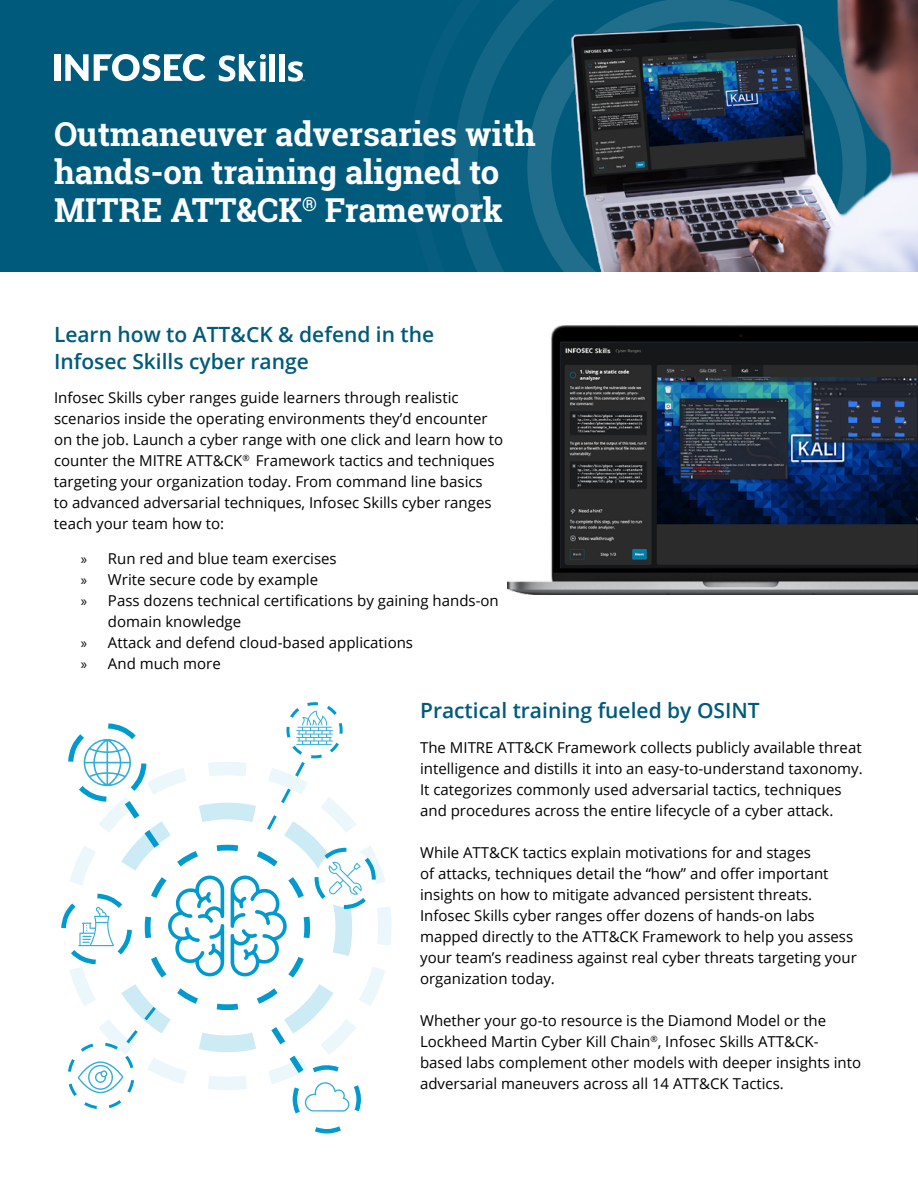
<style>
.page{position:relative;width:918px;height:1188px;background:#fff}
.page>*{position:absolute;margin:0;border:0;box-sizing:border-box;transform-origin:0 0}
.t1{font:700 33px/38px "Roboto Slab";color:#fff}
.t2{font:600 21px/27px "Open Sans";color:#005a7c}
.t3{font:15px/21px "Open Sans";color:#000}
.s1{font-family:"Myriad Pro"}
</style>
<div class="page">
<div style="left:0;top:0;width:918px;height:272px;background:#005a7c"></div>
<svg style="left:454px;top:7px;width:464px;height:319px"></svg>
<img style="left:514px;top:0;width:404px;height:272px">
<img style="left:507px;top:326px;width:411px;height:268px">
<div style="left:54px;top:54px;width:6px;height:27px;background:#fff"></div>
<svg style="left:65px;top:54px;width:141px;height:27px"></svg>
<div style="left:270px;top:54px;width:5px;height:27px;background:#fff"></div>
<div style="left:279px;top:54px;width:6px;height:27px;background:#fff"></div>
<svg style="left:219px;top:54px;width:47px;height:28px"></svg>
<svg style="left:288px;top:61px;width:17px;height:21px"></svg>
<svg style="left:61px;top:702px;width:331px;height:432px"></svg>
<h1 class="t1" style="left:54px;top:115px;width:483px">Outmaneuver adversaries with hands-on training aligned to<br>MITRE ATT&amp;CK<sup>®</sup> Framework</h1>
<h2 class="t2" style="left:54px;top:320px;width:382px">Learn how to ATT&amp;CK &amp; defend in the<br>Infosec Skills cyber range</h2>
<p class="t3" style="left:54px;top:387px;width:451px">Infosec Skills cyber ranges guide learners through realistic scenarios inside the operating environments they’d encounter on the job. Launch a cyber range with one click and learn how to counter the MITRE ATT&amp;CK<sup>®</sup> Framework tactics and techniques targeting your organization today. From command line basics<br>to advanced adversarial techniques, Infosec Skills cyber ranges teach your team how to:</p>
<p class="t3" style="left:81px;top:547px;width:257px"><span class="s1">»</span> Run red and blue team exercises</p>
<p class="t3" style="left:81px;top:568px;width:239px"><span class="s1">»</span> Write secure code by example</p>
<p class="t3" style="left:81px;top:589px;width:419px"><span class="s1">»</span> Pass dozens technical certifications by gaining hands-on</p>
<p class="t3" style="left:108px;top:610px;width:135px">domain knowledge</p>
<p class="t3" style="left:81px;top:631px;width:334px"><span class="s1">»</span> Attack and defend cloud-based applications</p>
<p class="t3" style="left:81px;top:652px;width:141px"><span class="s1">»</span> And much more</p>
<h2 class="t2" style="left:420px;top:697px;width:341px">Practical training fueled by OSINT</h2>
<p class="t3" style="left:420px;top:736px;width:444px">The MITRE ATT&amp;CK Framework collects publicly available threat intelligence and distills it into an easy-to-understand taxonomy.<br>It categorizes commonly used adversarial tactics, techniques and procedures across the entire lifecycle of a cyber attack.</p>
<p class="t3" style="left:420px;top:841px;width:438px">While ATT&amp;CK tactics explain motivations for and stages<br>of attacks, techniques detail the “how” and offer important insights on how to mitigate advanced persistent threats.<br>Infosec Skills cyber ranges offer dozens of hands-on labs mapped directly to the ATT&amp;CK Framework to help you assess your team’s readiness against real cyber threats targeting your organization today.</p>
<p class="t3" style="left:420px;top:1009px;width:443px">Whether your go-to resource is the Diamond Model or the Lockheed Martin Cyber Kill Chain<sup>®</sup>, Infosec Skills ATT&amp;CK&shy;based labs complement other models with deeper insights into adversarial maneuvers across all 14 ATT&amp;CK Tactics.</p>
</div>
